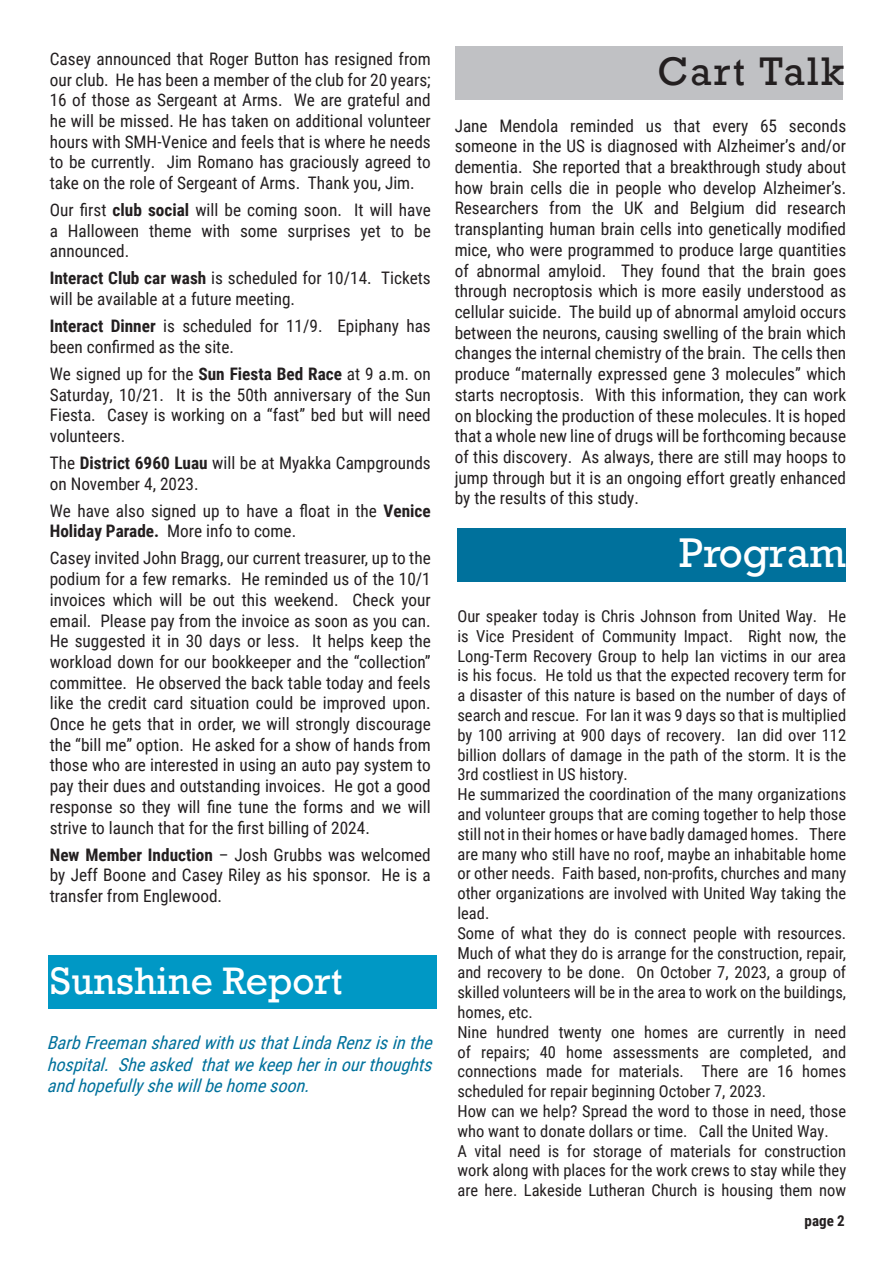
<style>
.page{position:relative;width:893px;height:1263px;background:#fff}
.page>*{position:absolute;margin:0;border:0;box-sizing:border-box;transform-origin:0 0}
.Left_Justify_Drop_Caps{font:39px "Rockwell";color:#fff}
.t1{font:37.5px "Rockwell";letter-spacing:.05em;color:#231f20}
.Left_Justify_Drop_Caps-2{font:36px "Rockwell";color:#fff}
.Left_Justify_Drop_Caps-3{font:italic 18px/21.6px "Roboto Condensed";color:#00719c;text-align:justify}
.Left_Justify_Drop_Caps-4{font:17.25px/20.7px "Roboto Condensed";color:#231f20;text-align:justify}
.Left_Justify_Drop_Caps-5{font:16.5px/19.8px "Roboto Condensed";color:#231f20;text-align:justify}
.Center{font:700 15px "Roboto Condensed";color:#231f20}
.s1{font-weight:700}
</style>
<div class="page">
<div style="left:455px;top:47px;width:387px;height:53px;background:#c0c1c4"></div>
<div style="left:457px;top:529px;width:389px;height:53px;background:#00719c"></div>
<div style="left:49px;top:956px;width:388px;height:53px;background:#0098c5"></div>
<p class="Left_Justify_Drop_Caps-4" style="left:50px;top:48px;width:383px">Casey announced that Roger Button has resigned from our club. He has been a member of the club for 20 years; 16 of those as Sergeant at Arms. We are grateful and he will be missed. He has taken on additional volunteer hours with SMH-Venice and feels that is where he needs to be currently. Jim Romano has graciously agreed to take on the role of Sergeant of Arms. Thank you, Jim.</p>
<p class="Left_Justify_Drop_Caps-4" style="left:50px;top:199px;width:383px">Our first <span class="s1">club social</span> will be coming soon. It will have a Halloween theme with some surprises yet to be announced.</p>
<p class="Left_Justify_Drop_Caps-4" style="left:50px;top:267px;width:383px"><span class="s1">Interact Club car wash</span> is scheduled for 10/14. Tickets will be available at a future meeting.</p>
<p class="Left_Justify_Drop_Caps-4" style="left:50px;top:315px;width:383px"><span class="s1">Interact Dinner</span> is scheduled for 11/9. Epiphany has been confirmed as the site.</p>
<p class="Left_Justify_Drop_Caps-4" style="left:50px;top:363px;width:383px">We signed up for the <span class="s1">Sun Fiesta Bed Race</span> at 9 a.m. on Saturday, 10/21. It is the 50th anniversary of the Sun Fiesta. Casey is working on a “fast” bed but will need volunteers.</p>
<p class="Left_Justify_Drop_Caps-4" style="left:50px;top:452px;width:382px">The <span class="s1">District 6960 Luau</span> will be at Myakka Campgrounds on November 4, 2023.</p>
<p class="Left_Justify_Drop_Caps-4" style="left:50px;top:500px;width:383px">We have also signed up to have a float in the <span class="s1">Venice<br>Holiday Parade.</span> More info to come.</p>
<p class="Left_Justify_Drop_Caps-4" style="left:50px;top:547px;width:383px">Casey invited John Bragg, our current treasurer, up to the podium for a few remarks. He reminded us of the 10/1 invoices which will be out this weekend. Check your email. Please pay from the invoice as soon as you can.<br>He suggested it in 30 days or less. It helps keep the workload down for our bookkeeper and the “collection” committee. He observed the back table today and feels like the credit card situation could be improved upon.<br>Once he gets that in order, we will strongly discourage the “bill me” option. He asked for a show of hands from those who are interested in using an auto pay system to pay their dues and outstanding invoices. He got a good response so they will fine tune the forms and we will strive to launch that for the first billing of 2024.</p>
<p class="Left_Justify_Drop_Caps-4" style="left:50px;top:843px;width:383px"><span class="s1">New Member Induction</span> – Josh Grubbs was welcomed by Jeff Boone and Casey Riley as his sponsor. He is a transfer from Englewood.</p>
<p class="Left_Justify_Drop_Caps-2" style="left:50px;top:959px;width:294px">Sunshine Report</p>
<p class="Left_Justify_Drop_Caps-3" style="left:47px;top:1031px;width:393px">BarbFreemansharedwithusthatLindaRenzisinthe hospital. Sheasked thatwekeepherinourthoughts andhopefullyshewillbehomesoon.</p>
<p class="t1" style="left:657px;top:48px;width:188px">Cart Talk</p>
<p class="Left_Justify_Drop_Caps-4" style="left:455px;top:115px;width:393px">Jane Mendola reminded us that every 65 seconds someone in the US is diagnosed with Alzheimer’s and/or dementia. She reported that a breakthrough study about how brain cells die in people who develop Alzheimer’s.<br>Researchers from the UK and Belgium did research transplanting human brain cells into genetically modified mice, who were programmed to produce large quantities of abnormal amyloid. They found that the brain goes through necroptosis which is more easily understood as cellular suicide. The build up of abnormal amyloid occurs between the neurons, causing swelling of the brain which changes the internal chemistry of the brain. The cells then produce “maternally expressed gene 3 molecules” which starts necroptosis. With this information, they can work on blocking the production of these molecules. It is hoped that a whole new line of drugs will be forthcoming because of this discovery. As always, there are still may hoops to jump through but it is an ongoing effort greatly enhanced by the results of this study.</p>
<p class="Left_Justify_Drop_Caps" style="left:679px;top:529px;width:168px">Program</p>
<p class="Left_Justify_Drop_Caps-5" style="left:457px;top:605px;width:390px">Our speaker today is Chris Johnson from United Way. He is Vice President of Community Impact. Right now, the Long-Term Recovery Group to help Ian victims in our area is his focus. He told us that the expected recovery term for a disaster of this nature is based on the number of days of search and rescue. For Ian it was 9 days so that is multiplied by 100 arriving at 900 days of recovery. Ian did over 112 billion dollars of damage in the path of the storm. It is the 3rd costliest in US history.</p>
<p class="Left_Justify_Drop_Caps-5" style="left:457px;top:784px;width:390px">He summarized the coordination of the many organizations and volunteer groups that are coming together to help those still not in their homes or have badly damaged homes. There are many who still have no roof, maybe an inhabitable home or other needs. Faith based, non-profits, churches and many other organizations are involved with United Way taking the lead.</p>
<p class="Left_Justify_Drop_Caps-5" style="left:457px;top:922px;width:390px">Some of what they do is connect people with resources.<br>Much of what they do is arrange for the construction, repair, and recovery to be done. On October 7, 2023, a group of skilled volunteers will be in the area to work on the buildings, homes, etc.</p>
<p class="Left_Justify_Drop_Caps-5" style="left:457px;top:1021px;width:390px">Nine hundred twenty one homes are currently in need of repairs; 40 home assessments are completed, and connections made for materials. There are 16 homes scheduled for repair beginning October 7, 2023.</p>
<p class="Left_Justify_Drop_Caps-5" style="left:457px;top:1100px;width:390px">How can we help? Spread the word to those in need, those who want to donate dollars or time. Call the United Way.</p>
<p class="Left_Justify_Drop_Caps-5" style="left:457px;top:1140px;width:390px">A vital need is for storage of materials for construction work along with places for the work crews to stay while they are here. Lakeside Lutheran Church is housing them now</p>
<p class="Center" style="left:805px;top:1210px;width:42px">page 2</p>
</div>
